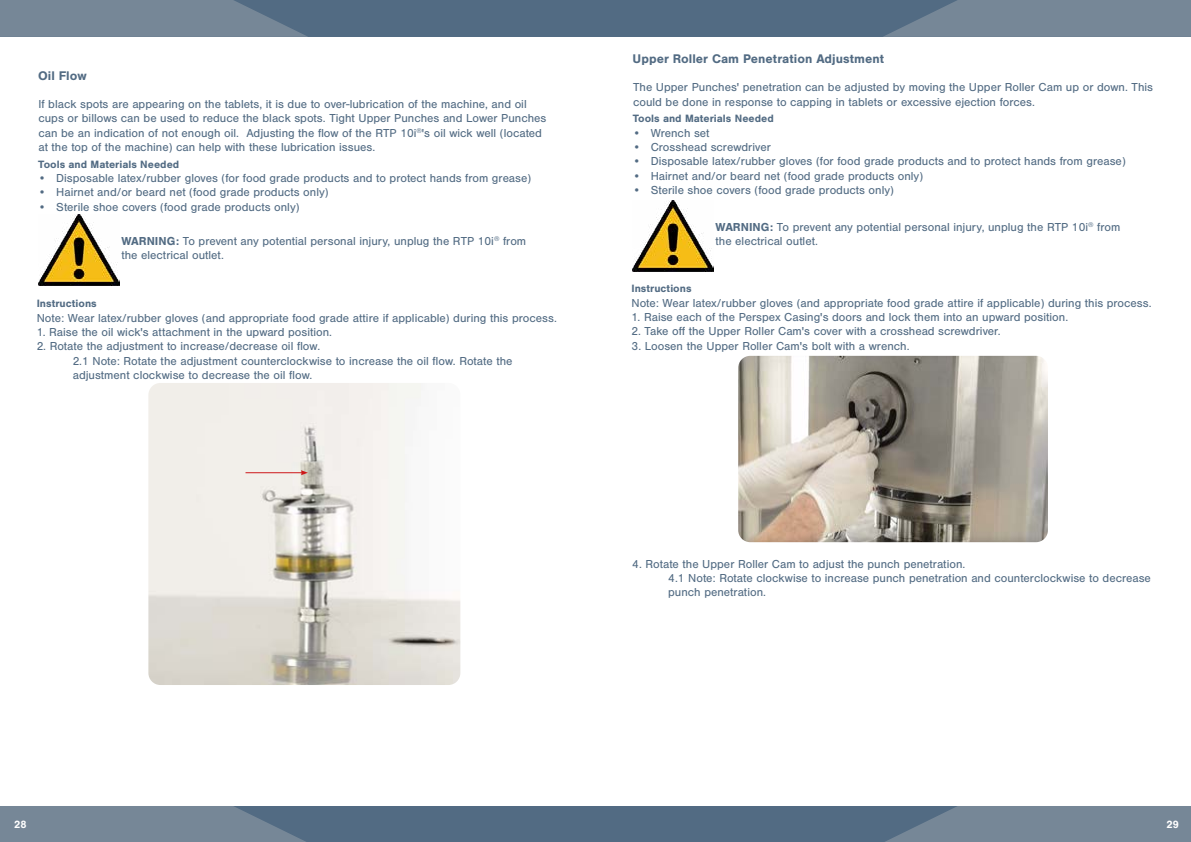
<style>
.page{position:relative;width:1191px;height:842px;background:#fff}
.page>*{position:absolute;margin:0;border:0;box-sizing:border-box;transform-origin:0 0}
.t1{font:700 13px "Nimbus San";color:#526b83}
.t2{font:12px/14.4px "Nimbus San";color:#526b83}
.t3{font:700 11px "Nimbus San";color:#526b83}
.t4{font:700 11px "Nimbus San";color:#fff}
.s1{font-weight:700}
</style>
<div class="page">
<div style="left:0;top:0;width:595px;height:37px;background:#526b83"></div>
<svg style="left:0;top:0;width:308px;height:37px;background:#718394"></svg>
<div style="left:0;top:806px;width:595px;height:36px;background:#526b83"></div>
<svg style="left:0;top:806px;width:306px;height:36px;background:#718394"></svg>
<div style="left:595px;top:0;width:596px;height:37px;background:#526b83"></div>
<svg style="left:883px;top:0;width:308px;height:37px;background:#718394"></svg>
<div style="left:595px;top:806px;width:596px;height:36px;background:#526b83"></div>
<svg style="left:885px;top:806px;width:306px;height:36px;background:#718394"></svg>
<img style="left:632px;top:201px;width:81px;height:71px">
<img style="left:738px;top:356px;width:310px;height:186px">
<img style="left:38px;top:215px;width:82px;height:71px">
<img style="left:148px;top:383px;width:312px;height:302px">
<hr style="left:245px;top:472px;width:57px;height:1px;background:#cd1719">
<svg style="left:301px;top:470px;width:7px;height:5px"></svg>
<p class="t1" style="left:38px;top:69px;width:50px">Oil Flow</p>
<p class="t2" style="left:38px;top:97px;width:509px">If black spots are appearing on the tablets, it is due to over-lubrication of the machine, and oil cups or billows can be used to reduce the black spots. Tight Upper Punches and Lower Punches can be an indication of not enough oil. Adjusting the flow of the RTP 10i<sup>®</sup>'s oil wick well (located at the top of the machine) can help with these lubrication issues.</p>
<p class="t3" style="left:38px;top:158px;width:142px">Tools and Materials Needed</p>
<p class="t2" style="left:38px;top:171px;width:494px">• Disposable latex/rubber gloves (for food grade products and to protect hands from grease)</p>
<p class="t2" style="left:38px;top:185px;width:292px">• Hairnet and/or beard net (food grade products only)</p>
<p class="t2" style="left:38px;top:200px;width:263px">• Sterile shoe covers (food grade products only)</p>
<p class="t2" style="left:121px;top:234px;width:406px"><span class="s1">WARNING:</span> To prevent any potential personal injury, unplug the RTP 10i<sup>®</sup> from the electrical outlet.</p>
<p class="t3" style="left:37px;top:297px;width:62px">Instructions</p>
<p class="t2" style="left:37px;top:311px;width:522px">Note: Wear latex/rubber gloves (and appropriate food grade attire if applicable) during this process.</p>
<p class="t2" style="left:37px;top:325px;width:297px">1. Raise the oil wick's attachment in the upward position.</p>
<p class="t2" style="left:73px;top:339px;width:441px;text-indent:-36px">2. Rotate the adjustment to increase/decrease oil flow.<br>2.1 Note: Rotate the adjustment counterclockwise to increase the oil flow. Rotate the adjustment clockwise to decrease the oil flow.</p>
<p class="t1" style="left:632px;top:52px;width:253px">Upper Roller Cam Penetration Adjustment</p>
<p class="t2" style="left:633px;top:80px;width:521px">The Upper Punches' penetration can be adjusted by moving the Upper Roller Cam up or down. This could be done in response to capping in tablets or excessive ejection forces.</p>
<p class="t3" style="left:633px;top:112px;width:142px">Tools and Materials Needed</p>
<p class="t2" style="left:633px;top:126px;width:78px">• Wrench set</p>
<p class="t2" style="left:633px;top:140px;width:140px">• Crosshead screwdriver</p>
<p class="t2" style="left:633px;top:154px;width:494px">• Disposable latex/rubber gloves (for food grade products and to protect hands from grease)</p>
<p class="t2" style="left:633px;top:169px;width:292px">• Hairnet and/or beard net (food grade products only)</p>
<p class="t2" style="left:633px;top:183px;width:263px">• Sterile shoe covers (food grade products only)</p>
<p class="t2" style="left:715px;top:220px;width:406px"><span class="s1">WARNING:</span> To prevent any potential personal injury, unplug the RTP 10i<sup>®</sup> from the electrical outlet.</p>
<p class="t3" style="left:631px;top:282px;width:62px">Instructions</p>
<p class="t2" style="left:631px;top:296px;width:522px">Note: Wear latex/rubber gloves (and appropriate food grade attire if applicable) during this process.</p>
<p class="t2" style="left:631px;top:310px;width:438px">1. Raise each of the Perspex Casing's doors and lock them into an upward position.</p>
<p class="t2" style="left:631px;top:324px;width:371px">2. Take off the Upper Roller Cam's cover with a crosshead screwdriver.</p>
<p class="t2" style="left:631px;top:339px;width:280px">3. Loosen the Upper Roller Cam's bolt with a wrench.</p>
<p class="t2" style="left:668px;top:557px;width:484px;text-indent:-36px">4. Rotate the Upper Roller Cam to adjust the punch penetration.<br>4.1 Note: Rotate clockwise to increase punch penetration and counterclockwise to decrease punch penetration.</p>
<p class="t4" style="left:14px;top:818px;width:14px">28</p>
<p class="t4" style="left:1166px;top:818px;width:14px">29</p>
</div>
